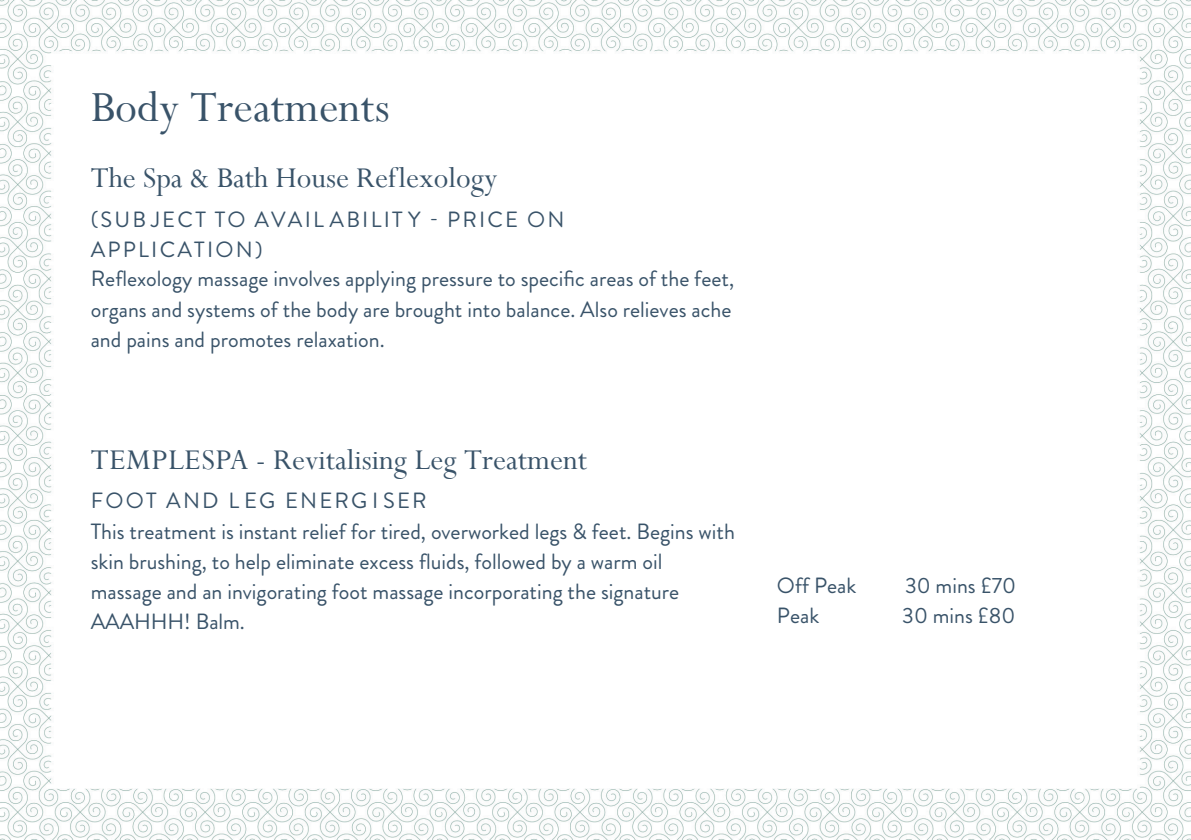
<style>
.page{position:relative;width:1191px;height:840px;background:#fff}
.page>*{position:absolute;margin:0;border:0;box-sizing:border-box;transform-origin:0 0}
.t1{font:48px "Perpetua";color:#395369}
.t2{font:32px "Perpetua";color:#395369}
.t3{font:22px/30px "Brandon Grotesque";color:#395369}
</style>
<div class="page">
<img style="left:0;top:0;width:1190px;height:839px">
<h1 class="t1" style="left:91px;top:77px;width:300px">Body Treatments</h1>
<h2 class="t2" style="left:91px;top:158px;width:408px">The Spa &amp; Bath House Reflexology</h2>
<p class="t3" style="left:91px;top:204px;width:645px">(SUB JECT TO AVAIL ABILIT Y - PRICE ON APPLICATION)<br>Reflexology massage involves applying pressure to specific areas of the feet, organs and systems of the body are brought into balance. Also relieves ache and pains and promotes relaxation.</p>
<h2 class="t2" style="left:91px;top:439px;width:498px">TEMPLESPA - Revitalising Leg Treatment</h2>
<p class="t3" style="left:91px;top:486px;width:645px">FOOT AND L EG ENERG I SER<br>This treatment is instant relief for tired, overworked legs &amp; feet. Begins with skin brushing, to help eliminate excess fluids, followed by a warm oil massage and an invigorating foot massage incorporating the signature AAAHHH! Balm.</p>
<p class="t3" style="left:777px;top:570px;width:81px">Off Peak</p>
<p class="t3" style="left:905px;top:570px;width:112px">30 mins £70</p>
<p class="t3" style="left:777px;top:600px;width:44px">Peak</p>
<p class="t3" style="left:902px;top:600px;width:115px">30 mins £80</p>
</div>
